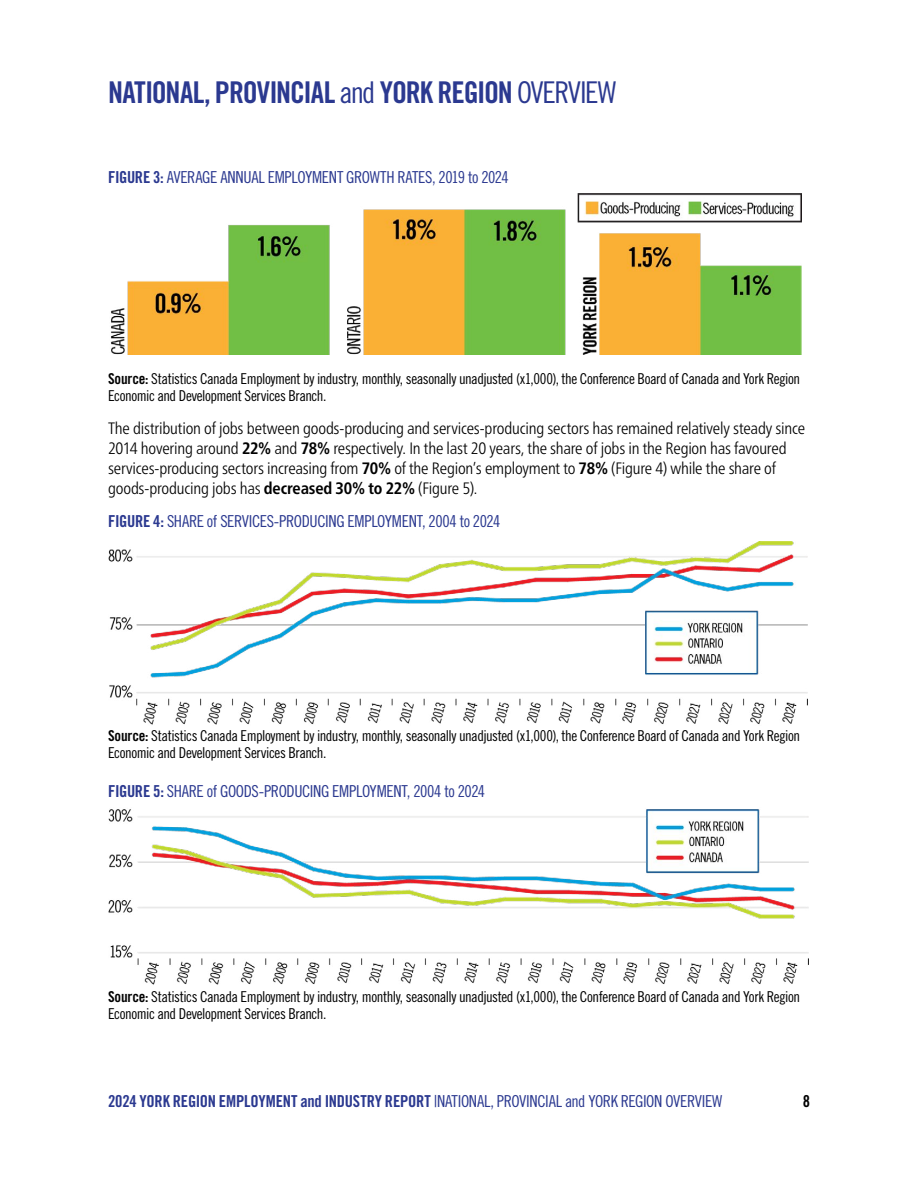
<style>
.page{position:relative;width:918px;height:1188px;background:#fff}
.page>*{position:absolute;margin:0;border:0;box-sizing:border-box;transform-origin:0 0}
.t1{font:30px "Trade Gothic LT Pro Bd Cn 20";letter-spacing:-.035em;color:#2b3990}
.t2{font:300 condensed 16.5px/19.8px "Frutiger Neue LT Pro";letter-spacing:-.015em;color:#000}
.figure_Table{font:16.5px "Trade Gothic LT Pro Cn 18";letter-spacing:-.02em;color:#2b3990}
.t3{font:16.5px "Trade Gothic LT Pro Bd Cn 20";letter-spacing:-.01em;color:#2b3990}
.t4{font:16.5px "Trade Gothic LT Pro Bd Cn 20";color:#000}
.t5{font:15px/16.5px "Trade Gothic LT Pro Cn 18";letter-spacing:-.03em;color:#000}
.s1{font-family:"Trade Gothic LT Pro Cn 18"}
.s2{font-family:"Trade Gothic LT Pro Bd Cn 20"}
.s3{font-weight:700}
</style>
<div class="page">
<img style="left:111px;top:193px;width:691px;height:161px">
<img style="left:109px;top:541px;width:698px;height:184px">
<img style="left:109px;top:809px;width:700px;height:176px">
<h1 class="t1" style="left:108px;top:74px;width:510px">NATIONAL, PROVINCIAL <span class="s1">and</span> YORK REGION <span class="s1">OVERVIEW</span></h1>
<h4 class="figure_Table" style="left:108px;top:167px;width:402px"><span class="s2">FIGURE 3:</span> AVERAGE ANNUAL EMPLOYMENT GROWTH RATES, 2019 to 2024</h4>
<p class="t5" style="left:108px;top:371px;width:694px"><span class="s2">Source:</span> Statistics Canada Employment by industry, monthly, seasonally unadjusted (x1,000), the Conference Board of Canada and York Region<br>Economic and Development Services Branch.</p>
<p class="t2" style="left:108px;top:418px;width:699px">The distribution of jobs between goods-producing and services-producing sectors has remained relatively steady since 2014 hovering around <span class="s3">22%</span> and <span class="s3">78%</span> respectively. In the last 20 years, the share of jobs in the Region has favoured services-producing sectors increasing from <span class="s3">70%</span> of the Region’s employment to <span class="s3">78%</span> (Figure 4) while the share of goods-producing jobs has <span class="s3">decreased 30% to 22%</span> (Figure 5).</p>
<h4 class="figure_Table" style="left:108px;top:511px;width:394px"><span class="s2">FIGURE 4:</span> SHARE of SERVICES-PRODUCING EMPLOYMENT, 2004 to 2024</h4>
<p class="t5" style="left:108px;top:727px;width:694px"><span class="s2">Source:</span> Statistics Canada Employment by industry, monthly, seasonally unadjusted (x1,000), the Conference Board of Canada and York Region<br>Economic and Development Services Branch.</p>
<h4 class="figure_Table" style="left:108px;top:782px;width:379px"><span class="s2">FIGURE 5:</span> SHARE of GOODS-PRODUCING EMPLOYMENT, 2004 to 2024</h4>
<p class="t5" style="left:108px;top:988px;width:694px"><span class="s2">Source:</span> Statistics Canada Employment by industry, monthly, seasonally unadjusted (x1,000), the Conference Board of Canada and York Region<br>Economic and Development Services Branch.</p>
<p class="t3" style="left:108px;top:1091px;width:616px">2024 YORK REGION EMPLOYMENT and INDUSTRY REPORT <span class="s1">|NATIONAL, PROVINCIAL and YORK REGION OVERVIEW</span></p>
<p class="t4" style="left:803px;top:1091px;width:9px">8</p>
</div>
